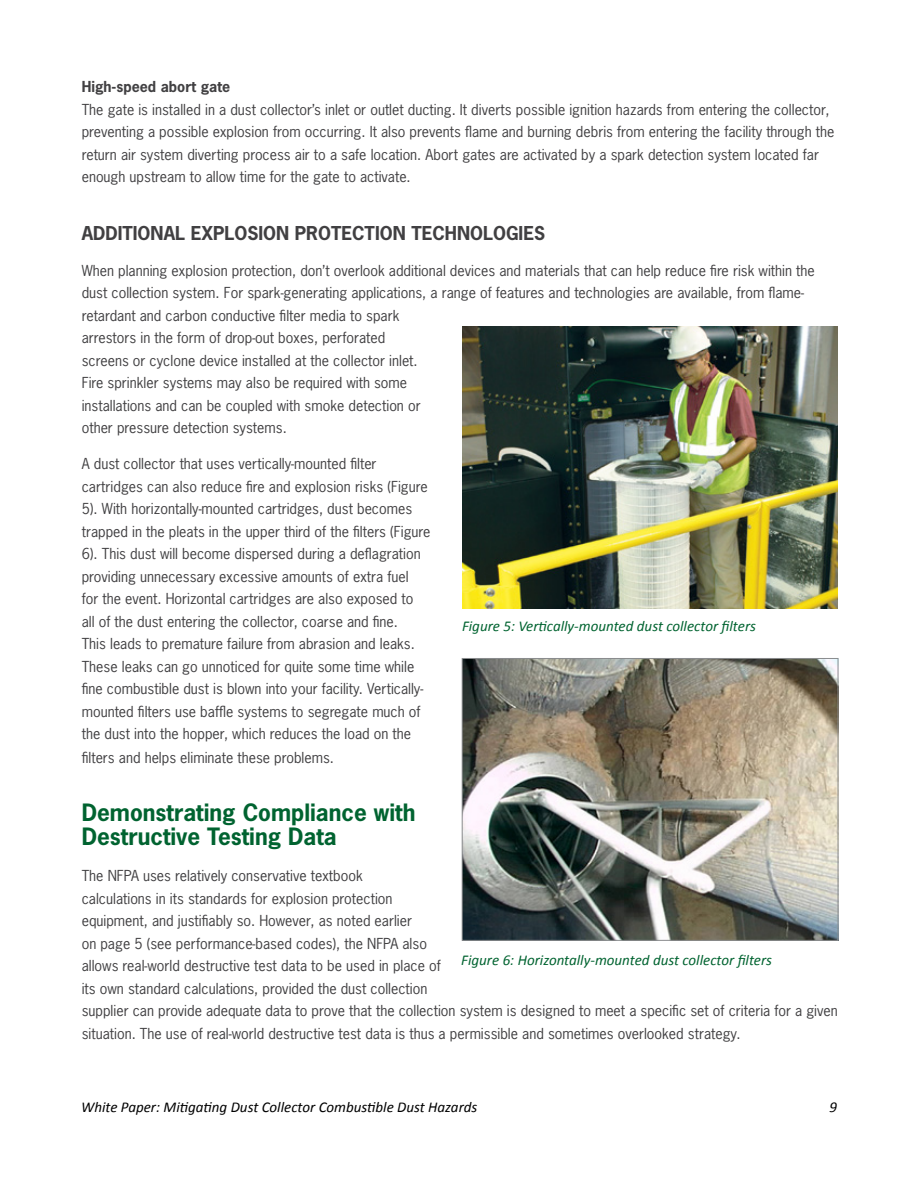
<style>
.page{position:relative;width:918px;height:1188px;background:#fff}
.page>*{position:absolute;margin:0;border:0;box-sizing:border-box;transform-origin:0 0}
.t1{font:700 22.5px/24px "News Gothic Std";color:#006330}
.t2{font:700 18px "News Gothic Std";color:#414042}
.t3{font:italic 15px "Calibri";color:#006330}
.t4{font:italic 15px "Calibri";color:#000}
.t5{font:14.25px/22.5px "News Gothic Std";color:#414042}
.t6{font:700 14.25px "News Gothic Std";color:#414042}
</style>
<div class="page">
<img style="left:462px;top:326px;width:376px;height:282px">
<img style="left:464px;top:660px;width:372px;height:279px">
<div style="left:462px;top:658px;width:376px;height:283px;border:1px solid #8a8c8e"></div>
<p class="t6" style="left:82px;top:77px;width:150px">High-speed abort gate</p>
<p class="t5" style="left:82px;top:98px;width:754px">The gate is installed in a dust collector’s inlet or outlet ducting. It diverts possible ignition hazards from entering the collector, preventing a possible explosion from occurring. It also prevents flame and burning debris from entering the facility through the return air system diverting process air to a safe location. Abort gates are activated by a spark detection system located far enough upstream to allow time for the gate to activate.</p>
<p class="t2" style="left:82px;top:221px;width:465px">ADDITIONAL EXPLOSION PROTECTION TECHNOLOGIES</p>
<p class="t5" style="left:82px;top:259px;width:735px">When planning explosion protection, don’t overlook additional devices and materials that can help reduce fire risk within the dust collection system. For spark-generating applications, a range of features and technologies are available, from flame&shy;retardant and carbon conductive filter media to spark<br>arrestors in the form of drop-out boxes, perforated<br>screens or cyclone device installed at the collector inlet.<br>Fire sprinkler systems may also be required with some<br>installations and can be coupled with smoke detection or<br>other pressure detection systems.</p>
<p class="t5" style="left:82px;top:453px;width:350px">A dust collector that uses vertically-mounted filter cartridges can also reduce fire and explosion risks (Figure 5). With horizontally-mounted cartridges, dust becomes trapped in the pleats in the upper third of the filters (Figure 6). This dust will become dispersed during a deflagration providing unnecessary excessive amounts of extra fuel<br>for the event. Horizontal cartridges are also exposed to<br>all of the dust entering the collector, coarse and fine.<br>This leads to premature failure from abrasion and leaks.<br>These leaks can go unnoticed for quite some time while fine combustible dust is blown into your facility. Vertically&shy;mounted filters use baffle systems to segregate much of the dust into the hopper, which reduces the load on the</p>
<p class="t5" style="left:82px;top:747px;width:254px">filters and helps eliminate these problems.</p>
<h1 class="t1" style="left:82px;top:800px;width:335px">Demonstrating Compliance with<br>Destructive Testing Data</h1>
<p class="t5" style="left:82px;top:864px;width:758px">The NFPA uses relatively conservative textbook<br>calculations in its standards for explosion protection<br>equipment, and justifiably so. However, as noted earlier<br>on page 5 (see performance-based codes), the NFPA also<br>allows real-world destructive test data to be used in place of<br>its own standard calculations, provided the dust collection<br>supplier can provide adequate data to prove that the collection system is designed to meet a specific set of criteria for a given situation. The use of real-world destructive test data is thus a permissible and sometimes overlooked strategy.</p>
<p class="t3" style="left:462px;top:616px;width:295px">Figure 5: Vertically-mounted dust collector filters</p>
<p class="t3" style="left:461px;top:950px;width:312px">Figure 6: Horizontally-mounted dust collector filters</p>
<p class="t4" style="left:81px;top:1096px;width:398px">White Paper: Mitigating Dust Collector Combustible Dust Hazards</p>
<p class="t4" style="left:829px;top:1097px;width:9px">9</p>
</div>
